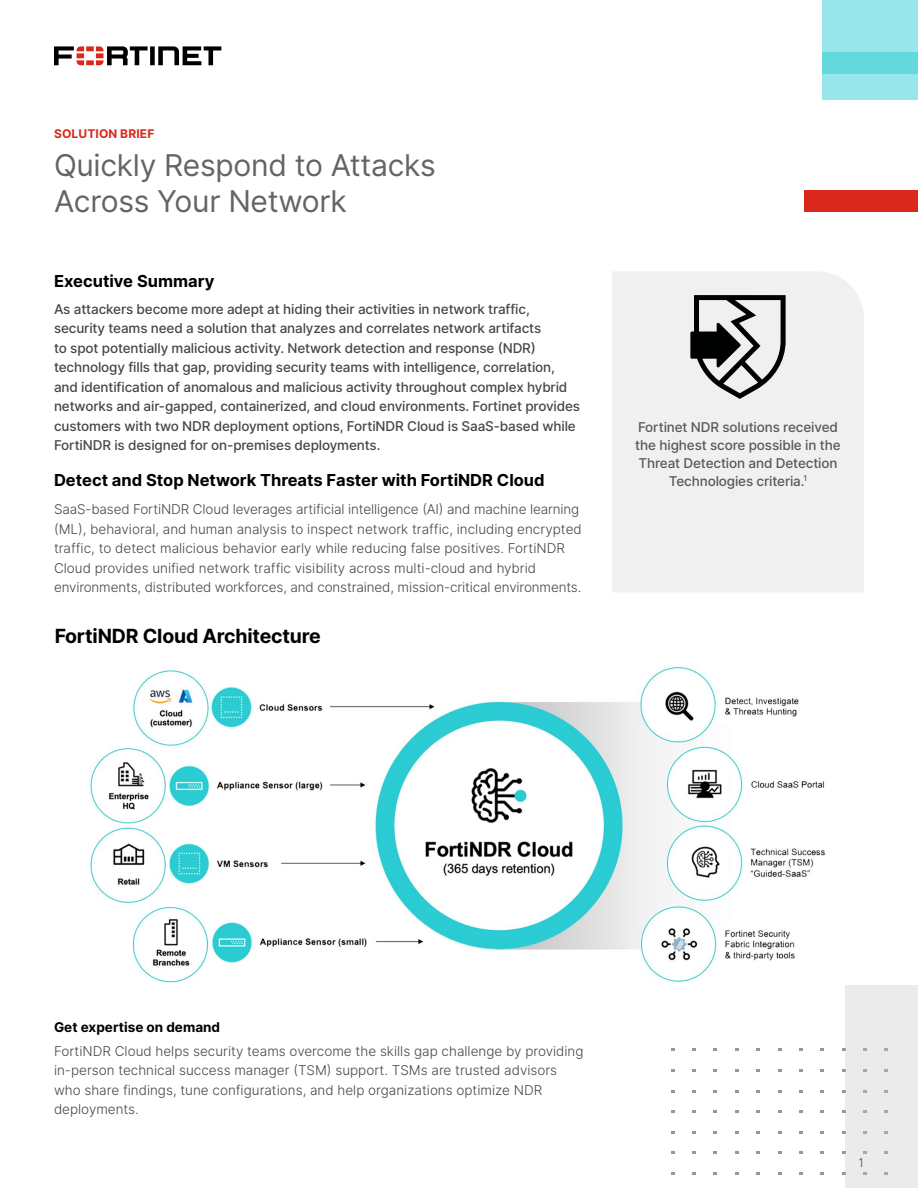
<style>
.page{position:relative;width:918px;height:1188px;background:#fff}
.page>*{position:absolute;margin:0;border:0;box-sizing:border-box;transform-origin:0 0}
.t1{font:30px/36px "Inter";letter-spacing:-.01em;color:#646464}
.t2{font:700 19.5px "Inter";letter-spacing:-.01em;color:#000}
.t3{font:700 16.5px "Inter";color:#000}
.t4{font:300 13.5px/19.5px "Inter";color:#464646}
.t5{font:500 13.5px/19.5px "Inter";letter-spacing:-.01em;color:#464646}
.t6{font:500 13.5px/18px "Inter";letter-spacing:-.01em;color:#585858;text-align:center}
.t7{font:700 13.5px "Inter";color:#000}
.t8{font:700 12px "Inter";letter-spacing:.01em;color:#da291c}
.t9{font:300 12px "Inter";color:#000}
</style>
<div class="page">
<div style="left:612px;top:272px;width:252px;height:320px;background:#f0f0f0"></div>
<svg style="left:690px;top:295px;width:96px;height:104px"></svg>
<img style="left:90px;top:666px;width:735px;height:317px">
<svg style="left:54px;top:46px;width:167px;height:19px"></svg>
<div style="left:823px;top:0;width:95px;height:73px;background:#98e6e9"></div>
<svg style="left:823px;top:52px;width:95px;height:47px;background:#7fdfe3"></svg>
<svg style="left:692px;top:1069px;width:4px;height:3px"></svg>
<svg style="left:692px;top:1110px;width:4px;height:3px"></svg>
<div style="left:846px;top:986px;width:72px;height:202px;background:#ebebeb"></div>
<div style="left:805px;top:190px;width:113px;height:22px;background:#da291c"></div>
<p class="t8" style="left:54px;top:124px;width:102px">SOLUTION BRIEF</p>
<h1 class="t1" style="left:54px;top:146px;width:383px">Quickly Respond to Attacks<br>Across Your Network</h1>
<p class="t3" style="left:54px;top:269px;width:162px">Executive Summary</p>
<p class="t5" style="left:54px;top:299px;width:528px">As attackers become more adept at hiding their activities in network traffic, security teams need a solution that analyzes and correlates network artifacts<br>to spot potentially malicious activity. Network detection and response (NDR) technology fills that gap, providing security teams with intelligence, correlation, and identification of anomalous and malicious activity throughout complex hybrid networks and air-gapped, containerized, and cloud environments. Fortinet provides customers with two NDR deployment options, FortiNDR Cloud is SaaS-based while FortiNDR is designed for on-premises deployments.</p>
<p class="t3" style="left:54px;top:468px;width:492px">Detect and Stop Network Threats Faster with FortiNDR Cloud</p>
<p class="t4" style="left:54px;top:500px;width:529px">SaaS-based FortiNDR Cloud leverages artificial intelligence (AI) and machine learning (ML), behavioral, and human analysis to inspect network traffic, including encrypted traffic, to detect malicious behavior early while reducing false positives. FortiNDR Cloud provides unified network traffic visibility across multi-cloud and hybrid environments, distributed workforces, and constrained, mission-critical environments.</p>
<h2 class="t2" style="left:55px;top:621px;width:268px">FortiNDR Cloud Architecture</h2>
<p class="t6" style="left:635px;top:417px;width:207px">Fortinet NDR solutions received the highest score possible in the<br>Threat Detection and Detection<br>Technologies criteria.<sup>1</sup></p>
<p class="t7" style="left:54px;top:1017px;width:168px">Get expertise on demand</p>
<p class="t4" style="left:54px;top:1041px;width:531px">FortiNDR Cloud helps security teams overcome the skills gap challenge by providing in-person technical success manager (TSM) support. TSMs are trusted advisors who share findings, tune configurations, and help organizations optimize NDR deployments.</p>
<p class="t9" style="left:859px;top:1154px;width:7px">1</p>
</div>
